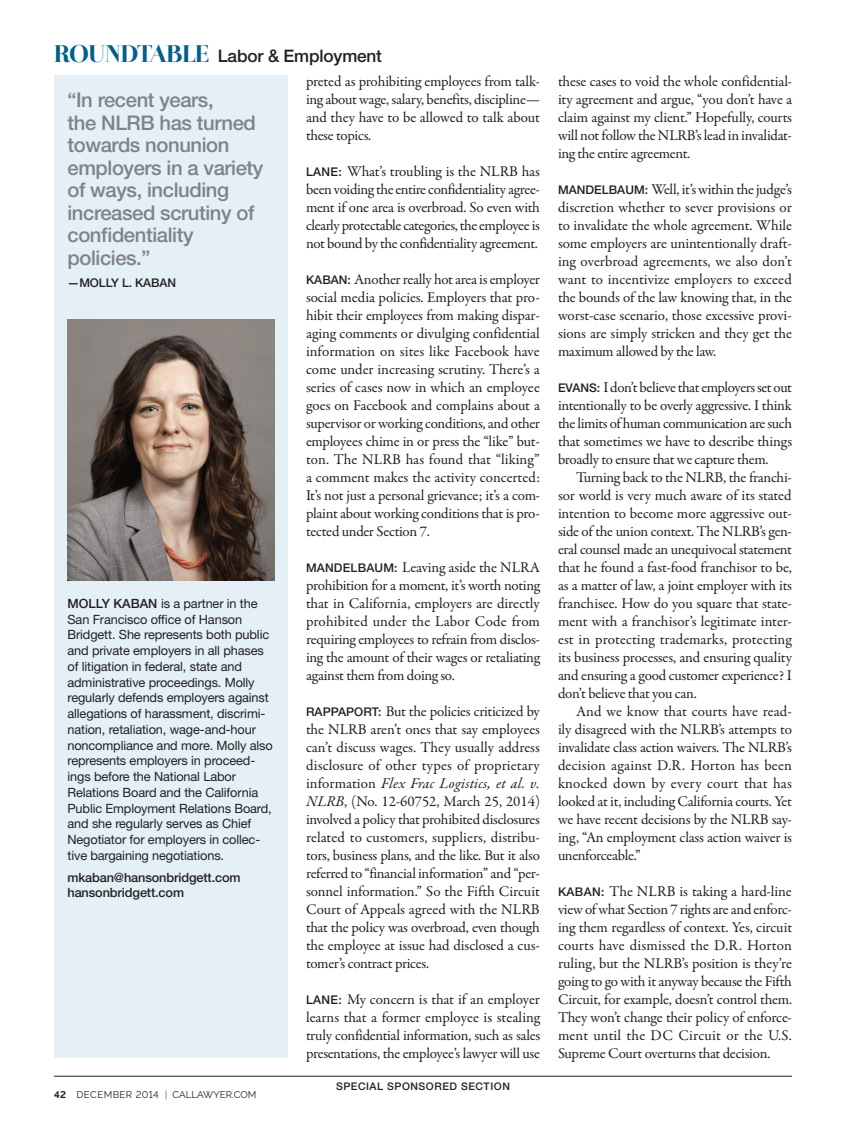
<style>
.page{position:relative;width:864px;height:1134px;background:#fff}
.page>*{position:absolute;margin:0;border:0;box-sizing:border-box;transform-origin:0 0}
.RT_Pullquote{font:500 20.25px/22.5px "Helvetica Neue LT Std";letter-spacing:-.02em;color:#808285}
.t1{font:500 17.25px "Helvetica Neue LT Std";letter-spacing:-.01em;color:#231f20}
.RT_Body_Text_No_inde{font:15px/18px "Garamond Premr Pro";letter-spacing:-.02em;color:#231f20;text-align:justify}
.RT_Body_Text_Indent{font:15px/18px "Garamond Premr Pro";letter-spacing:-.02em;color:#231f20;text-align:justify}
.RT_Bio_Advertorial{font:12.75px/15.8px "Helvetica Neue LT Std";letter-spacing:-.01em;color:#231f20}
.RT_Email_address{font:500 12.75px/15.8px "Helvetica Neue LT Std";letter-spacing:-.01em;color:#231f20}
.RT_PQ_Attribution{font:500 12px "Helvetica Neue LT Std";letter-spacing:-.01em;color:#231f20}
.t2{font:500 10.5px "Helvetica Neue LT Std";letter-spacing:.05em;color:#231f20}
.t3{font:9.75px "Raleway";letter-spacing:.015em;color:#231f20}
.t4{font:700 9.75px "Raleway";color:#231f20}
.s1{font-family:"Otama ep";font-weight:400;font-size:24px;color:#006089}
.s2{font-family:"Helvetica Neue LT Std";font-weight:500;font-size:12px}
.s3{font-style:italic}
.s4{font-weight:500}
.s5{font-weight:300}
</style>
<div class="page">
<hr style="left:54px;top:1076px;width:738px;height:1px;background:#231f20">
<div style="left:54px;top:75px;width:234px;height:983px;background:#e4f0f6"></div>
<img style="left:68px;top:320px;width:206px;height:261px">
<p class="t1" style="left:54px;top:45px;width:330px"><span class="s1">ROUNDTABLE</span> Labor &amp; Employment</p>
<p class="RT_Body_Text_Indent" style="left:306px;top:72px;width:236px">preted as prohibiting employees from talk&shy;ing about wage, salary, benefits, discipline— and they have to be allowed to talk about these topics.</p>
<p class="RT_Body_Text_No_inde" style="left:306px;top:162px;width:236px"><span class="s2">LANE:</span> What’s troubling is the NLRB has been voiding the entire confidentiality agree&shy;ment if one area is overbroad. So even with clearly protectable categories, the employee is not bound by the confidentiality agreement.</p>
<p class="RT_Body_Text_No_inde" style="left:306px;top:270px;width:236px"><span class="s2">KABAN:</span> Another really hot area is employer social media policies. Employers that pro&shy;hibit their employees from making dispar&shy;aging comments or divulging confidential information on sites like Facebook have come under increasing scrutiny. There’s a series of cases now in which an employee goes on Facebook and complains about a supervisor or working conditions, and other employees chime in or press the “like” but&shy;ton. The NLRB has found that “liking” a comment makes the activity concerted:<br>It’s not just a personal grievance; it’s a com&shy;plaint about working conditions that is pro&shy;tected under Section 7.</p>
<p class="RT_Body_Text_No_inde" style="left:306px;top:558px;width:236px"><span class="s2">MANDELBAUM:</span> Leaving aside the NLRA prohibition for a moment, it’s worth noting that in California, employers are directly prohibited under the Labor Code from requiring employees to refrain from disclos&shy;ing the amount of their wages or retaliating against them from doing so.</p>
<p class="RT_Body_Text_No_inde" style="left:306px;top:702px;width:236px"><span class="s2">RAPPAPORT:</span> But the policies criticized by the NLRB aren’t ones that say employees can’t discuss wages. They usually address disclosure of other types of proprietary information <span class="s3">Flex Frac Logistics, et al. v.<br>NLRB</span>, (No. 12-60752, March 25, 2014) involved a policy that prohibited disclosures related to customers, suppliers, distribu&shy;tors, business plans, and the like. But it also referred to “financial information” and “per&shy;sonnel information.” So the Fifth Circuit Court of Appeals agreed with the NLRB that the policy was overbroad, even though the employee at issue had disclosed a cus&shy;tomer’s contract prices.</p>
<p class="RT_Body_Text_No_inde" style="left:306px;top:990px;width:236px"><span class="s2">LANE:</span> My concern is that if an employer learns that a former employee is stealing truly confidential information, such as sales presentations, the employee’s lawyer will use</p>
<p class="RT_Pullquote" style="left:68px;top:88px;width:197px">“In recent years,<br>the NLRB has turned towards nonunion employers in a variety of ways, including increased scrutiny of confidentiality policies.”</p>
<p class="RT_PQ_Attribution" style="left:68px;top:276px;width:110px">—MOLLY L. KABAN</p>
<p class="RT_Bio_Advertorial" style="left:68px;top:595px;width:207px"><span class="s4">MOLLY KABAN</span> is a partner in the San Francisco office of Hanson Bridgett. She represents both public and private employers in all phases of litigation in federal, state and administrative proceedings. Molly regularly defends employers against allegations of harassment, discrimi&shy;nation, retaliation, wage-and-hour noncompliance and more. Molly also represents employers in proceed&shy;ings before the National Labor Relations Board and the California Public Employment Relations Board, and she regularly serves as Chief Negotiator for employers in collec&shy;tive bargaining negotiations.</p>
<p class="RT_Email_address" style="left:68px;top:869px;width:175px">mkaban@hansonbridgett.com hansonbridgett.com</p>
<p class="t4" style="left:54px;top:1089px;width:14px">42</p>
<p class="t3" style="left:76px;top:1089px;width:182px">DECEMBER 2014 <span class="s5">|</span> CALLAWYER.COM</p>
<p class="t2" style="left:336px;top:1080px;width:175px">SPECIAL SPONSORED SECTION</p>
<p class="RT_Body_Text_No_inde" style="left:558px;top:72px;width:236px">these cases to void the whole confidential&shy;ity agreement and argue, “you don’t have a claim against my client.” Hopefully, courts will not follow the NLRB’s lead in invalidat&shy;ing the entire agreement.</p>
<p class="RT_Body_Text_No_inde" style="left:558px;top:180px;width:236px"><span class="s2">MANDELBAUM:</span> Well, it’s within the judge’s discretion whether to sever provisions or to invalidate the whole agreement. While some employers are unintentionally draft&shy;ing overbroad agreements, we also don’t want to incentivize employers to exceed the bounds of the law knowing that, in the worst-case scenario, those excessive provi&shy;sions are simply stricken and they get the maximum allowed by the law.</p>
<p class="RT_Body_Text_No_inde" style="left:558px;top:378px;width:236px"><span class="s2">EVANS:</span> I don’t believe that employers set out intentionally to be overly aggressive. I think the limits of human communication are such that sometimes we have to describe things broadly to ensure that we capture them.</p>
<p class="RT_Body_Text_Indent" style="left:558px;top:468px;width:236px;text-indent:18px">Turning back to the NLRB, the franchi&shy;sor world is very much aware of its stated intention to become more aggressive out&shy;side of the union context. The NLRB’s gen&shy;eral counsel made an unequivocal statement that he found a fast-food franchisor to be, as a matter of law, a joint employer with its franchisee. How do you square that state&shy;ment with a franchisor’s legitimate inter&shy;est in protecting trademarks, protecting its business processes, and ensuring quality and ensuring a good customer experience? I don’t believe that you can.</p>
<p class="RT_Body_Text_Indent" style="left:558px;top:702px;width:236px;text-indent:18px">And we know that courts have read&shy;ily disagreed with the NLRB’s attempts to invalidate class action waivers. The NLRB’s decision against D.R. Horton has been knocked down by every court that has looked at it, including California courts. Yet we have recent decisions by the NLRB say&shy;ing, “An employment class action waiver is unenforceable.”</p>
<p class="RT_Body_Text_No_inde" style="left:558px;top:882px;width:236px"><span class="s2">KABAN:</span> The NLRB is taking a hard-line view of what Section 7 rights are and enforc&shy;ing them regardless of context. Yes, circuit courts have dismissed the D.R. Horton ruling, but the NLRB’s position is they’re going to go with it anyway because the Fifth Circuit, for example, doesn’t control them.<br>They won’t change their policy of enforce&shy;ment until the DC Circuit or the U.S.<br>Supreme Court overturns that decision.</p>
</div>
